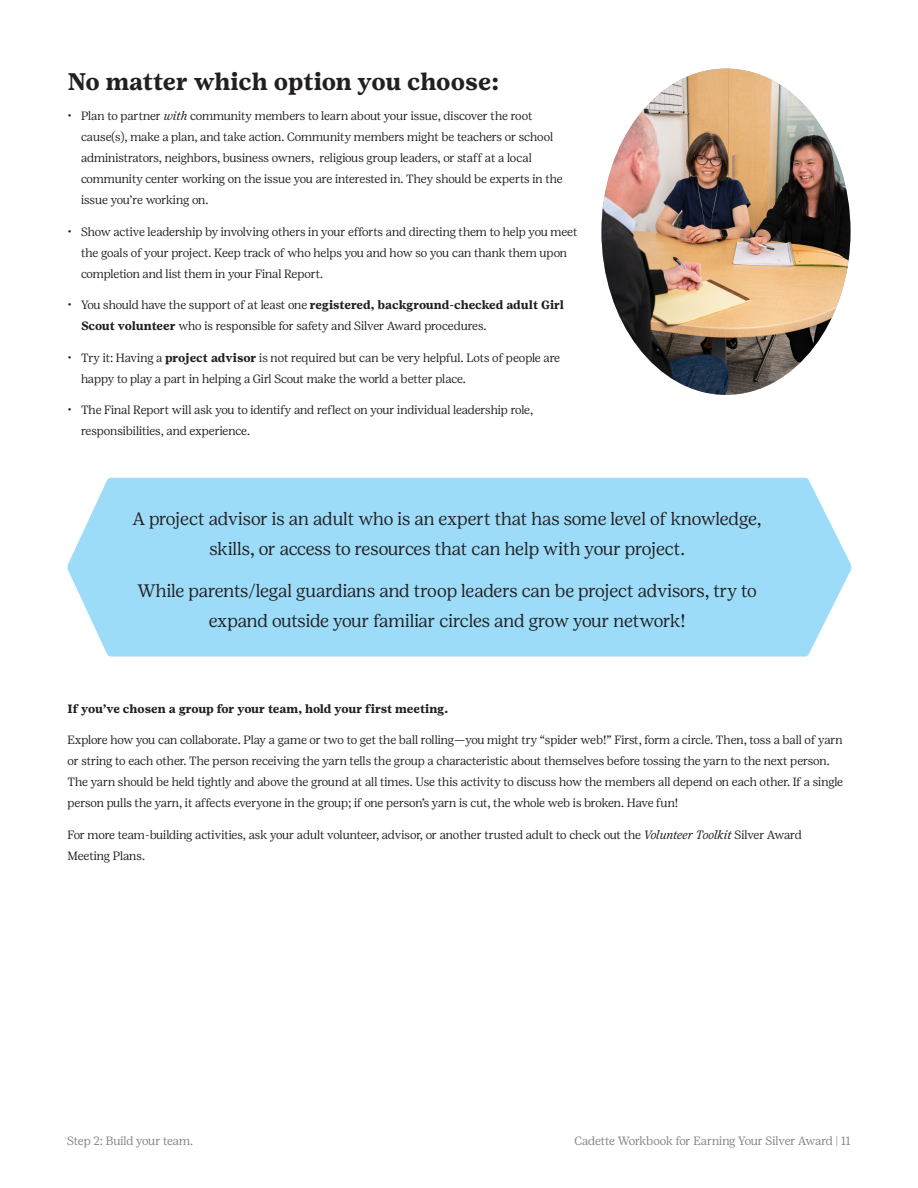
<style>
.page{position:relative;width:918px;height:1188px;background:#fff}
.page>*{position:absolute;margin:0;border:0;box-sizing:border-box;transform-origin:0 0}
.Intro_Copy{font:700 24px "Girl Scout Text";color:#231f20}
.Intro_Copy-2{font:300 18px/30px "Girl Scout Display";color:#231f20;text-align:center}
.Copy{font:300 12px/21px "Girl Scout Display";color:#231f20}
.t1{font:300 12px "Girl Scout Display";letter-spacing:-.01em;color:#808285}
.Copy-2{font:700 12px "Girl Scout Text";letter-spacing:-.01em;color:#231f20}
.s1{font-style:italic}
.s2{font-family:"Girl Scout Text";font-weight:700}
</style>
<div class="page">
<div style="left:67px;top:478px;width:785px;height:179px;background:#9cdcf8"></div>
<img style="left:602px;top:69px;width:248px;height:326px">
<p class="Intro_Copy" style="left:68px;top:68px;width:433px">No matter which option you choose:</p>
<p class="Copy" style="left:81px;top:105px;width:483px;text-indent:-14px">• Plan to partner <span class="s1">with</span> community members to learn about your issue, discover the root cause(s), make a plan, and take action. Community members might be teachers or school administrators, neighbors, business owners, religious group leaders, or staff at a local community center working on the issue you are interested in. They should be experts in the issue you’re working on.</p>
<p class="Copy" style="left:81px;top:221px;width:498px;text-indent:-14px">• Show active leadership by involving others in your efforts and directing them to help you meet the goals of your project. Keep track of who helps you and how so you can thank them upon completion and list them in your Final Report.</p>
<p class="Copy" style="left:81px;top:294px;width:484px;text-indent:-14px">• You should have the support of at least one <span class="s2">registered, background-checked adult Girl<br>Scout volunteer</span> who is responsible for safety and Silver Award procedures.</p>
<p class="Copy" style="left:81px;top:347px;width:481px;text-indent:-14px">• Try it: Having a <span class="s2">project advisor</span> is not required but can be very helpful. Lots of people are happy to play a part in helping a Girl Scout make the world a better place.</p>
<p class="Copy" style="left:81px;top:399px;width:454px;text-indent:-14px">• The Final Report will ask you to identify and reflect on your individual leadership role, responsibilities, and experience.</p>
<p class="Intro_Copy-2" style="left:133px;top:503px;width:630px">A project advisor is an adult who is an expert that has some level of knowledge, skills, or access to resources that can help with your project.</p>
<p class="Intro_Copy-2" style="left:138px;top:575px;width:621px">While parents/legal guardians and troop leaders can be project advisors, try to expand outside your familiar circles and grow your network!</p>
<p class="Copy-2" style="left:68px;top:701px;width:382px">If you’ve chosen a group for your team, hold your first meeting.</p>
<p class="Copy" style="left:68px;top:729px;width:777px">Explore how you can collaborate. Play a game or two to get the ball rolling—you might try “spider web!” First, form a circle. Then, toss a ball of yarn or string to each other. The person receiving the yarn tells the group a characteristic about themselves before tossing the yarn to the next person.<br>The yarn should be held tightly and above the ground at all times. Use this activity to discuss how the members all depend on each other. If a single person pulls the yarn, it affects everyone in the group; if one person’s yarn is cut, the whole web is broken. Have fun!</p>
<p class="Copy" style="left:68px;top:824px;width:736px">For more team-building activities, ask your adult volunteer, advisor, or another trusted adult to check out the <span class="s1">Volunteer Toolkit</span> Silver Award<br>Meeting Plans.</p>
<p class="t1" style="left:67px;top:1134px;width:127px">Step 2: Build your team.</p>
<p class="t1" style="left:574px;top:1134px;width:278px">Cadette Workbook for Earning Your Silver Award | 11</p>
</div>
